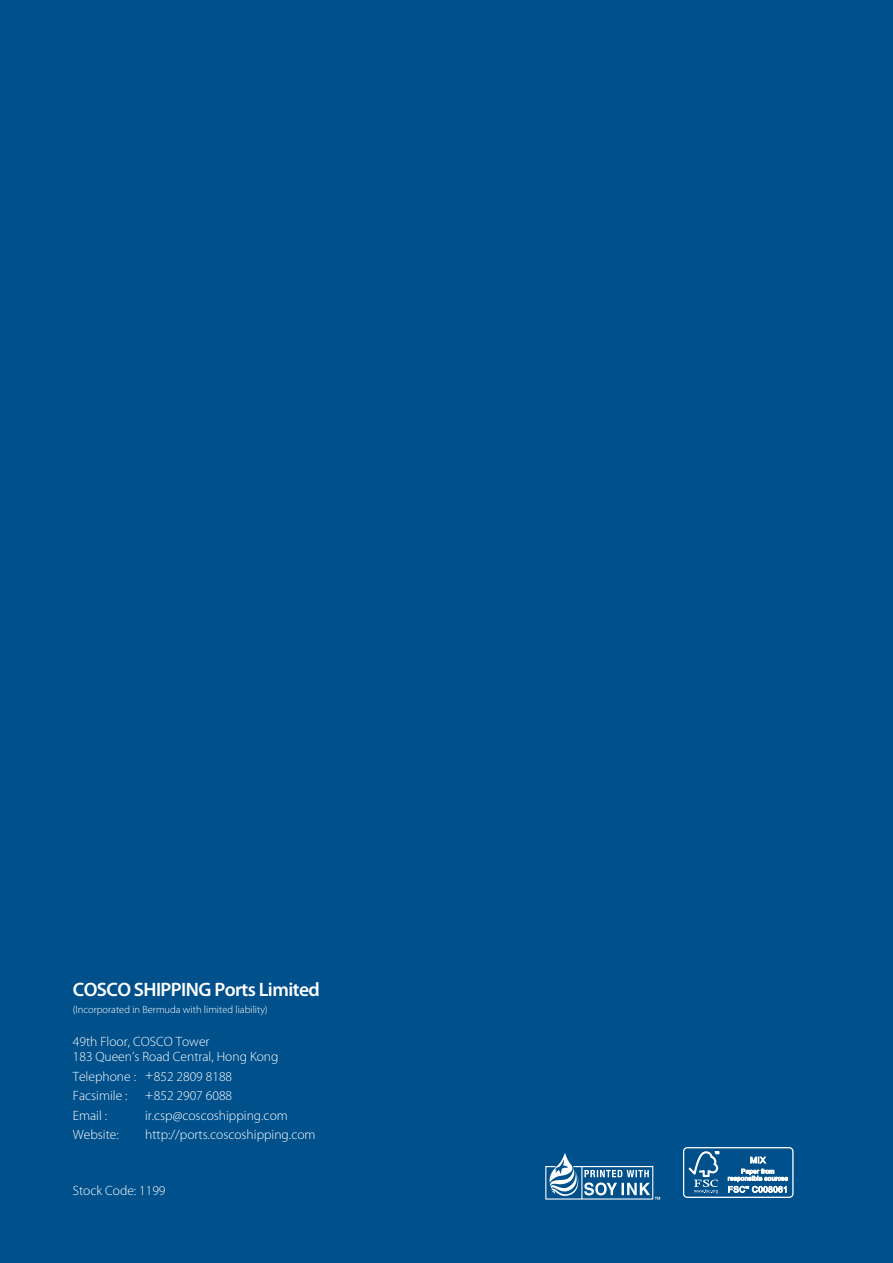
<style>
.page{position:relative;width:893px;height:1263px;background:#00508b}
.page>*{position:absolute;margin:0;border:0;box-sizing:border-box;transform-origin:0 0}
.t1{font:600 19.5px "Myriad Pro";letter-spacing:-.03em;color:#fff}
.t2{font:300 13.5px/15px "Myriad Pro";color:#fff}
.t3{font:300 10.5px "Myriad Pro";color:#fff}
</style>
<div class="page">
<div style="left:683px;top:1147px;width:110px;height:51px;border:1px solid #fff;border-radius:4px"></div>
<svg style="left:688px;top:1151px;width:31px;height:42px"></svg>
<svg style="left:728px;top:1156px;width:60px;height:37px"></svg>
<img style="left:545px;top:1153px;width:116px;height:47px">
<h1 class="t1" style="left:73px;top:978px;width:249px">COSCO SHIPPING Ports Limited</h1>
<p class="t3" style="left:73px;top:1003px;width:196px">(Incorporated in Bermuda with limited liability)</p>
<p class="t2" style="left:73px;top:1034px;width:207px">49th Floor, COSCO Tower<br>183 Queen’s Road Central, Hong Kong</p>
<p class="t2" style="left:73px;top:1067px;width:161px;line-height:19.5px">Telephone : +852 2809 8188<br>Facsimile :</p>
<p class="t2" style="left:145px;top:1088px;width:89px">+852 2907 6088</p>
<p class="t2" style="left:73px;top:1108px;width:36px">Email :</p>
<p class="t2" style="left:145px;top:1108px;width:144px">ir.csp@coscoshipping.com</p>
<p class="t2" style="left:73px;top:1127px;width:47px">Website:</p>
<p class="t2" style="left:145px;top:1127px;width:172px">http://ports.coscoshipping.com</p>
<p class="t2" style="left:73px;top:1184px;width:94px">Stock Code: 1199</p>
</div>
